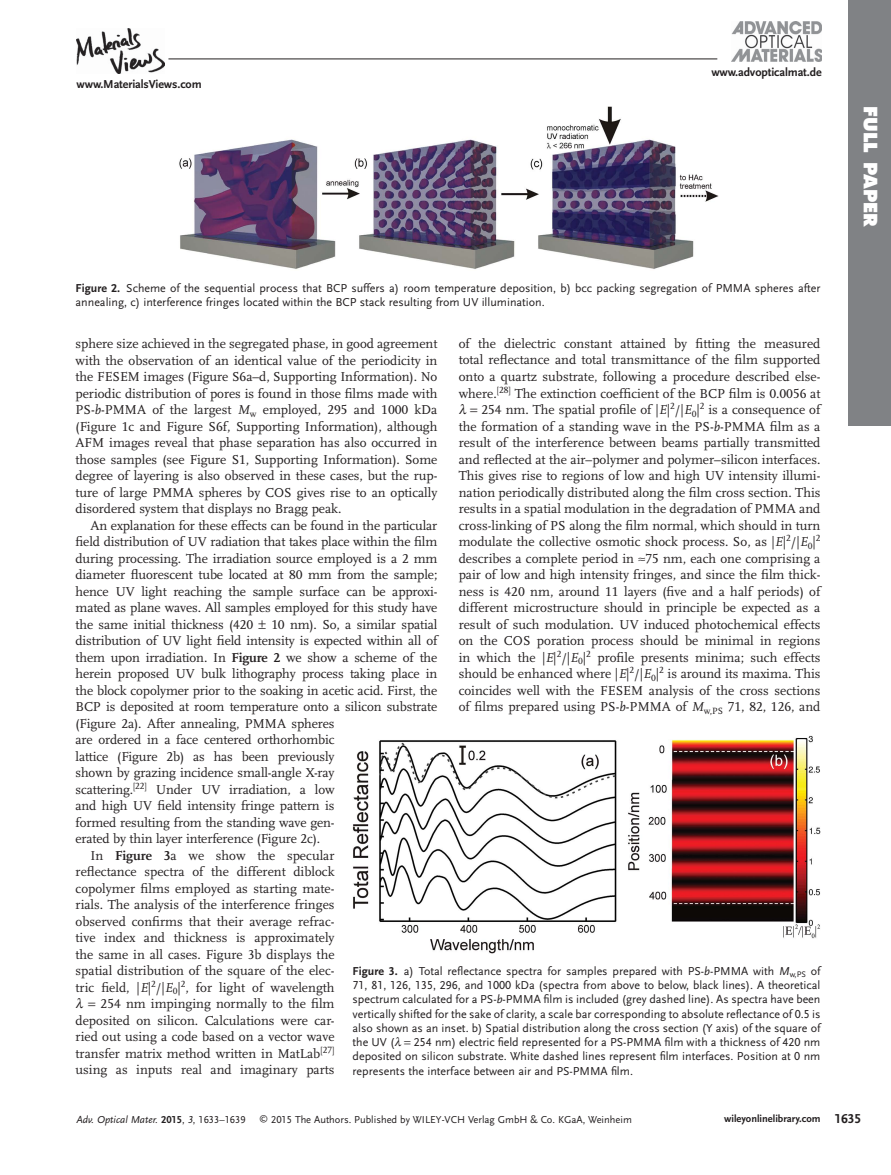
<style>
.page{position:relative;width:891px;height:1175px;background:#fff}
.page>*{position:absolute;margin:0;border:0;box-sizing:border-box;transform-origin:0 0}
.t1{font:800 18px "Futura";letter-spacing:.005em;color:#fff}
.t2{font:13.5px/16.5px "Scala LF";color:#231f20;text-align:justify}
.t3{font:12px/14.2px "Scala Sans LF";color:#231f20;text-align:justify}
.t4{font:700 12px "Scala Sans LF";letter-spacing:-.01em;color:#231f20}
.t5{font:10.5px "Scala Sans LF";color:#231f20}
.t6{font:italic 10.5px "Scala Sans LF";color:#231f20}
.t7{font:700 10.5px "Scala Sans LF";color:#231f20}
.s1{font-weight:700}
.s2{font-style:italic}
.s3{font-weight:700;font-style:normal}
.s4{font-style:normal}
.s5{font-size:9px}
.s6{font-size:13.5px}
</style>
<div class="page">
<div style="left:848px;top:0;width:43px;height:425px;background:#808285"></div>
<hr style="left:168px;top:59px;width:549px;height:1px;background:#231f20">
<img style="left:77px;top:28px;width:88px;height:45px">
<img style="left:732px;top:21px;width:90px;height:40px">
<img style="left:179px;top:107px;width:539px;height:162px">
<img style="left:353px;top:735px;width:467px;height:218px">
<p class="t4" style="left:77px;top:79px;width:127px">www.MaterialsViews.com</p>
<p class="t4" style="left:711px;top:66px;width:112px">www.advopticalmat.de</p>
<p class="t3" style="left:76px;top:281px;width:746px"><span class="s1">Figure 2.</span> Scheme of the sequential process that BCP suffers a) room temperature deposition, b) bcc packing segregation of PMMA spheres after annealing, c) interference fringes located within the BCP stack resulting from UV illumination.</p>
<p class="t2" style="left:459px;top:336px;width:363px;text-align:right">of the dielectric constant attained by fitting the measured total reflectance and total transmittance of the film supported onto a quartz substrate, following a procedure described else&shy;where. <sup>[</sup> <sup>28</sup> <sup>]</sup> The extinction coefficient of the BCP film is 0.0056 at 254 nm. The spatial profile of | <span class="s2">E</span> | <sup>2</sup> /| <span class="s2">E</span><sub>0</sub> | <sup>2</sup> is a consequence of<br>the formation of a standing wave in the PS- <span class="s2">b</span> -PMMA film as a result of the interference between beams partially transmitted and reflected at the air–polymer and polymer–silicon interfaces.<br>This gives rise to regions of low and high UV intensity illumi&shy;nation periodically distributed along the film cross section. This results in a spatial modulation in the degradation of PMMA and cross-linking of PS along the film normal, which should in turn modulate the collective osmotic shock process. So, as | <span class="s2">E</span> | <sup>2</sup> /| <span class="s2">E</span><sub>0</sub> | <sup>2 </sup>describes a complete period in ≈75 nm, each one comprising a pair of low and high intensity fringes, and since the film thick&shy;ness is 420 nm, around 11 layers (five and a half periods) of different microstructure should in principle be expected as a result of such modulation. UV induced photochemical effects on the COS poration process should be minimal in regions in which the | <span class="s2">E</span> | <sup>2</sup> /| <span class="s2">E</span><sub>0</sub> | <sup>2</sup> profile presents minima; such effects should be enhanced where | <span class="s2">E</span> | <sup>2</sup> /| <span class="s2">E</span><sub>0</sub> | <sup>2</sup> is around its maxima. This coincides well with the FESEM analysis of the cross sections of films prepared using PS- <span class="s2">b</span> -PMMA of <span class="s2">M</span><sub>w,PS</sub> 71, 82, 126, and</p>
<p class="t2" style="left:76px;top:336px;width:363px">sphere size achieved in the segregated phase, in good agreement with the observation of an identical value of the periodicity in the FESEM images (Figure S6a–d, Supporting Information). No periodic distribution of pores is found in those films made with PS- <span class="s2">b</span> -PMMA of the largest <span class="s2">M</span><sub>w</sub> employed, 295 and 1000 kDa (Figure 1 c and Figure S6f, Supporting Information), although AFM images reveal that phase separation has also occurred in those samples (see Figure S1, Supporting Information). Some degree of layering is also observed in these cases, but the rup&shy;ture of large PMMA spheres by COS gives rise to an optically disordered system that displays no Bragg peak.</p>
<p class="t2" style="left:76px;top:518px;width:363px;text-indent:15px">An explanation for these effects can be found in the particular field distribution of UV radiation that takes place within the film during processing. The irradiation source employed is a 2 mm diameter fluorescent tube located at 80 mm from the sample; hence UV light reaching the sample surface can be approxi&shy;mated as plane waves. All samples employed for this study have the same initial thickness (420</p>
<p class="t2" style="left:271px;top:616px;width:168px">10 nm). So, a similar spatial</p>
<p class="t2" style="left:76px;top:633px;width:363px">distribution of UV light field intensity is expected within all of</p>
<p class="t2" style="left:76px;top:649px;width:363px">them upon irradiation. In <span class="s1">Figure 2</span> we show a scheme of the</p>
<p class="t2" style="left:76px;top:666px;width:363px">herein proposed UV bulk lithography process taking place in</p>
<p class="t2" style="left:76px;top:682px;width:363px">the block copolymer prior to the soaking in acetic acid. First, the</p>
<p class="t2" style="left:76px;top:699px;width:363px">BCP is deposited at room temperature onto a silicon substrate</p>
<p class="t2" style="left:76px;top:715px;width:261px">(Figure 2 a). After annealing, PMMA spheres</p>
<p class="t2" style="left:76px;top:732px;width:261px">are ordered in a face centered orthorhombic</p>
<p class="t2" style="left:76px;top:748px;width:261px">lattice (Figure 2 b) as has been previously</p>
<p class="t2" style="left:76px;top:765px;width:261px">shown by grazing incidence small-angle X-ray</p>
<p class="t2" style="left:76px;top:782px;width:261px">scattering. <sup>[</sup> <sup>22</sup> <sup>]</sup> Under UV irradiation, a low</p>
<p class="t2" style="left:76px;top:798px;width:261px">and high UV field intensity fringe pattern is</p>
<p class="t2" style="left:76px;top:814px;width:261px">formed resulting from the standing wave gen-</p>
<p class="t2" style="left:76px;top:831px;width:246px">erated by thin layer interference (Figure 2 c).</p>
<p class="t2" style="left:91px;top:848px;width:245px">In <span class="s1">Figure 3</span> a we show the specular</p>
<p class="t2" style="left:76px;top:864px;width:261px">reflectance spectra of the different diblock</p>
<p class="t2" style="left:76px;top:880px;width:261px">copoly mer films employed as starting mate-</p>
<p class="t2" style="left:76px;top:897px;width:261px">rials. The analysis of the interference fringes</p>
<p class="t2" style="left:76px;top:913px;width:261px">observed confirms that their average refrac-</p>
<p class="t2" style="left:76px;top:930px;width:261px">tive index and thickness is approximately</p>
<p class="t2" style="left:76px;top:946px;width:261px">the same in all cases. Figure 3 b displays the</p>
<p class="t2" style="left:76px;top:963px;width:261px">spatial distribution of the square of the elec-</p>
<p class="t2" style="left:76px;top:980px;width:261px">tric field, | <span class="s2">E</span> | <sup>2</sup> /| <span class="s2">E</span><sub>0</sub> | <sup>2</sup> , for light of wavelength</p>
<p class="t2" style="left:101px;top:996px;width:235px">254 nm impinging normally to the film</p>
<p class="t2" style="left:76px;top:1012px;width:261px">deposited on silicon. Calculations were car-</p>
<p class="t2" style="left:76px;top:1029px;width:261px">ried out using a code based on a vector wave</p>
<p class="t2" style="left:76px;top:1045px;width:261px">transfer matrix method written in MatLab <sup>[</sup> <sup>27</sup> <sup>]</sup></p>
<p class="t2" style="left:76px;top:1062px;width:261px">using as inputs real and imaginary parts</p>
<p class="t3" style="left:353px;top:964px;width:469px"><span class="s1">Figure 3.</span> a) Total reflectance spectra for samples prepared with PS- <span class="s2">b</span> -PMMA with <span class="s2">M</span><sub>w,PS</sub> of 71, 81, 126, 135, 296, and 1000 kDa (spectra from above to below, black lines). A theoretical spectrum calculated for a PS- <span class="s2">b</span> -PMMA film is included (grey dashed line). As spectra have been vertically shifted for the sake of clarity, a scale bar corresponding to absolute reflectance of 0.5 is also shown as an inset. b) Spatial distribution along the cross section (Y axis) of the square of the UV (</p>
<p class="t3" style="left:353px;top:1035px;width:469px;text-indent:61px">254 nm) electric field represented for a PS-PMMA film with a thickness of 420 nm deposited on silicon substrate. White dashed lines represent film interfaces. Position at 0 nm represents the interface between air and PS-PMMA film.</p>
<h1 class="t1" style="left:878px;top:106px;width:123px;rotate:90deg">FULL PAPER</h1>
<p class="t6" style="left:77px;top:1114px;width:171px">Adv. Optical Mater. <span class="s3">2015</span><span class="s4">,</span> 3<span class="s4">, 1633–1639</span></p>
<p class="t5" style="left:259px;top:1114px;width:374px"><span class="s5">©</span> 2015 The Authors. Published by WILEY-VCH Verlag GmbH &amp; Co. KGaA, Weinheim</p>
<p class="t7" style="left:724px;top:1114px;width:139px">wileyonlinelibrary.com <span class="s6">1635</span></p>
</div>
